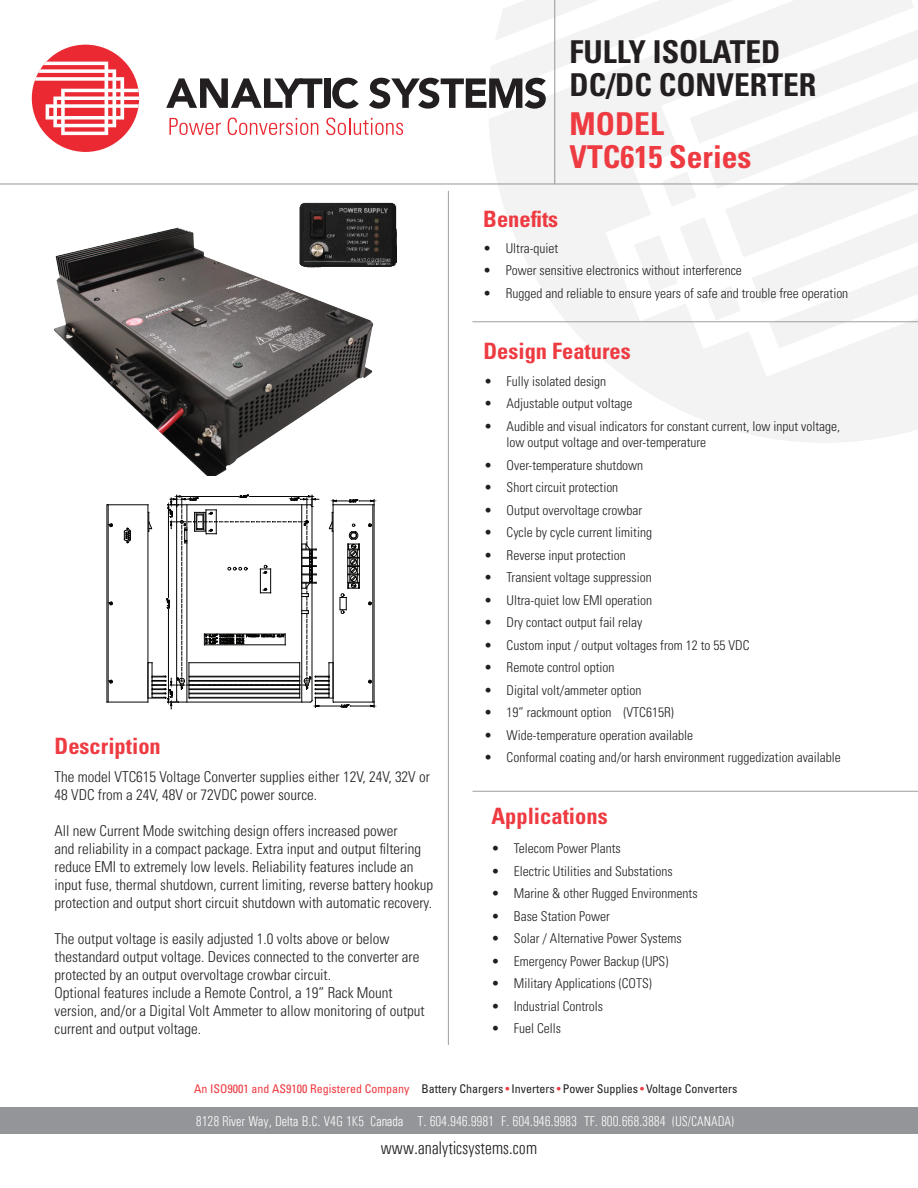
<style>
.page{position:relative;width:918px;height:1188px;background:#fff}
.page>*{position:absolute;margin:0;border:0;box-sizing:border-box;transform-origin:0 0}
.cover_heading{font:700 condensed 31.5px "Univers LT Std";color:#231f20}
.Sub_Heading__product{font:700 condensed 31.5px "Univers LT Std";color:#ee3a41}
.red_inside_headings{font:700 condensed 22.5px "Univers LT Std";color:#ee3a41}
.t1{font:300 condensed 18.15px "Univers";color:#231f20}
.t2{font:300 condensed 15px/18px "Univers LT Std";color:#231f20}
.t3{font:300 condensed 14.25px "Univers";color:#fff}
.t4{font:300 condensed 13.5px/16.5px "Univers LT Std";color:#231f20}
.t5{font:condensed 12px "Univers LT Std";color:#231f20}
.s1{color:#ee3a41}
</style>
<div class="page">
<svg style="left:444px;top:183px;width:474px;height:304px"></svg>
<svg style="left:503px;top:321px;width:415px;height:56px;fill:#f3f3f3"></svg>
<svg style="left:488px;top:0;width:430px;height:321px;fill:#f3f3f3"></svg>
<div style="left:0;top:1107px;width:918px;height:27px;background:#939598"></div>
<svg style="left:166px;top:78px;width:156px;height:30px"></svg>
<div style="left:324px;top:78px;width:6px;height:30px;background:#231f20"></div>
<svg style="left:332px;top:78px;width:27px;height:31px"></svg>
<svg style="left:369px;top:78px;width:177px;height:31px"></svg>
<svg style="left:169px;top:118px;width:52px;height:17px"></svg>
<svg style="left:227px;top:118px;width:91px;height:17px"></svg>
<svg style="left:326px;top:118px;width:77px;height:17px"></svg>
<div style="left:32px;top:45px;width:107px;height:107px;background:#ea2932;border-radius:50%"></div>
<svg style="left:35px;top:62px;width:104px;height:73px"></svg>
<hr style="left:555px;top:0;width:1px;height:184px;background:#939598">
<hr style="left:0;top:184px;width:918px;height:1px;background:#939598">
<hr style="left:448px;top:191px;width:1px;height:854px;background:#9d9fa2">
<hr style="left:472px;top:322px;width:446px;height:1px;background:#9d9fa2">
<hr style="left:472px;top:791px;width:446px;height:1px;background:#9d9fa2">
<svg style="left:107px;top:494px;width:206px;height:216px"></svg>
<hr style="left:107px;top:505px;width:1px;height:197px;background:#040503">
<hr style="left:108px;top:505px;width:1px;height:197px;background:#040503">
<hr style="left:107px;top:702px;width:41px;height:1px;background:#040503">
<hr style="left:107px;top:505px;width:41px;height:1px;background:#040503">
<svg style="left:124px;top:528px;width:7px;height:15px"></svg>
<svg style="left:148px;top:495px;width:227px;height:214px"></svg>
<img style="left:53px;top:227px;width:321px;height:249px">
<img style="left:297px;top:202px;width:100px;height:68px">
<p class="cover_heading" style="left:570px;top:33px;width:212px">FULLY ISOLATED</p>
<p class="cover_heading" style="left:570px;top:66px;width:248px">DC/DC CONVERTER</p>
<p class="Sub_Heading__product" style="left:570px;top:105px;width:96px">MODEL</p>
<p class="Sub_Heading__product" style="left:570px;top:138px;width:183px">VTC615 Series</p>
<p class="red_inside_headings" style="left:55px;top:732px;width:108px">Description</p>
<p class="t2" style="left:55px;top:768px;width:377px">The model VTC615 Voltage Converter supplies either 12V, 24V, 32V or<br>48 VDC from a 24V, 48V or 72VDC power source.</p>
<p class="t2" style="left:55px;top:822px;width:380px">All new Current Mode switching design offers increased power<br>and reliability in a compact package. Extra input and output filtering reduce EMI to extremely low levels. Reliability features include an input fuse, thermal shutdown, current limiting, reverse battery hookup protection and output short circuit shutdown with automatic recovery.</p>
<p class="t2" style="left:55px;top:930px;width:366px">The output voltage is easily adjusted 1.0 volts above or below thestandard output voltage. Devices connected to the converter are protected by an output overvoltage crowbar circuit.</p>
<p class="t2" style="left:55px;top:984px;width:372px">Optional features include a Remote Control, a 19” Rack Mount version, and/or a Digital Volt Ammeter to allow monitoring of output current and output voltage.</p>
<p class="red_inside_headings" style="left:483px;top:205px;width:76px">Benefits</p>
<p class="t4" style="left:483px;top:240px;width:76px">• Ultra-quiet</p>
<p class="t4" style="left:483px;top:262px;width:260px">• Power sensitive electronics without interference</p>
<p class="t4" style="left:483px;top:285px;width:367px">• Rugged and reliable to ensure years of safe and trouble free operation</p>
<p class="red_inside_headings" style="left:483px;top:337px;width:149px">Design Features</p>
<p class="t4" style="left:484px;top:373px;width:124px">• Fully isolated design</p>
<p class="t4" style="left:484px;top:395px;width:150px">• Adjustable output voltage</p>
<p class="t4" style="left:507px;top:418px;width:335px;text-indent:-22px">• Audible and visual indicators for constant current, low input voltage, low output voltage and over-temperature</p>
<p class="t4" style="left:484px;top:457px;width:161px">• Over-temperature shutdown</p>
<p class="t4" style="left:484px;top:479px;width:136px">• Short circuit protection</p>
<p class="t4" style="left:484px;top:502px;width:160px">• Output overvoltage crowbar</p>
<p class="t4" style="left:484px;top:524px;width:169px">• Cycle by cycle current limiting</p>
<p class="t4" style="left:484px;top:547px;width:143px">• Reverse input protection</p>
<p class="t4" style="left:484px;top:569px;width:169px">• Transient voltage suppression</p>
<p class="t4" style="left:484px;top:592px;width:169px">• Ultra-quiet low EMI operation</p>
<p class="t4" style="left:484px;top:614px;width:160px">• Dry contact output fail relay</p>
<p class="t4" style="left:484px;top:637px;width:267px">• Custom input / output voltages from 12 to 55 VDC</p>
<p class="t4" style="left:484px;top:659px;width:132px">• Remote control option</p>
<p class="t4" style="left:484px;top:682px;width:159px">• Digital volt/ammeter option</p>
<p class="t4" style="left:484px;top:704px;width:191px">• 19” rackmount option (VTC615R)</p>
<p class="t4" style="left:484px;top:727px;width:211px">• Wide-temperature operation available</p>
<p class="t4" style="left:484px;top:749px;width:358px">• Conformal coating and/or harsh environment ruggedization available</p>
<p class="red_inside_headings" style="left:491px;top:803px;width:118px">Applications</p>
<p class="t4" style="left:491px;top:840px;width:131px">• Telecom Power Plants</p>
<p class="t4" style="left:491px;top:863px;width:183px">• Electric Utilities and Substations</p>
<p class="t4" style="left:491px;top:885px;width:208px">• Marine &amp; other Rugged Environments</p>
<p class="t4" style="left:491px;top:908px;width:120px">• Base Station Power</p>
<p class="t4" style="left:491px;top:930px;width:192px">• Solar / Alternative Power Systems</p>
<p class="t4" style="left:491px;top:953px;width:178px">• Emergency Power Backup (UPS)</p>
<p class="t4" style="left:491px;top:975px;width:162px">• Military Applications (COTS)</p>
<p class="t4" style="left:491px;top:998px;width:113px">• Industrial Controls</p>
<p class="t4" style="left:491px;top:1020px;width:71px">• Fuel Cells</p>
<p class="t5" style="left:194px;top:1081px;width:545px"><span class="s1">An ISO9001 and AS9100 Registered Company</span> Battery Chargers <span class="s1">•</span> Inverters <span class="s1">•</span> Power Supplies <span class="s1">•</span> Voltage Converters</p>
<p class="t3" style="left:196px;top:1113px;width:540px">8128 River Way, Delta B.C. V4G 1K5 Canada T. 604.946.9981 F. 604.946.9983 TF. 800.668.3884 (US/CANADA)</p>
<h3 class="t1" style="left:381px;top:1138px;width:158px">www.analyticsystems.com</h3>
</div>
